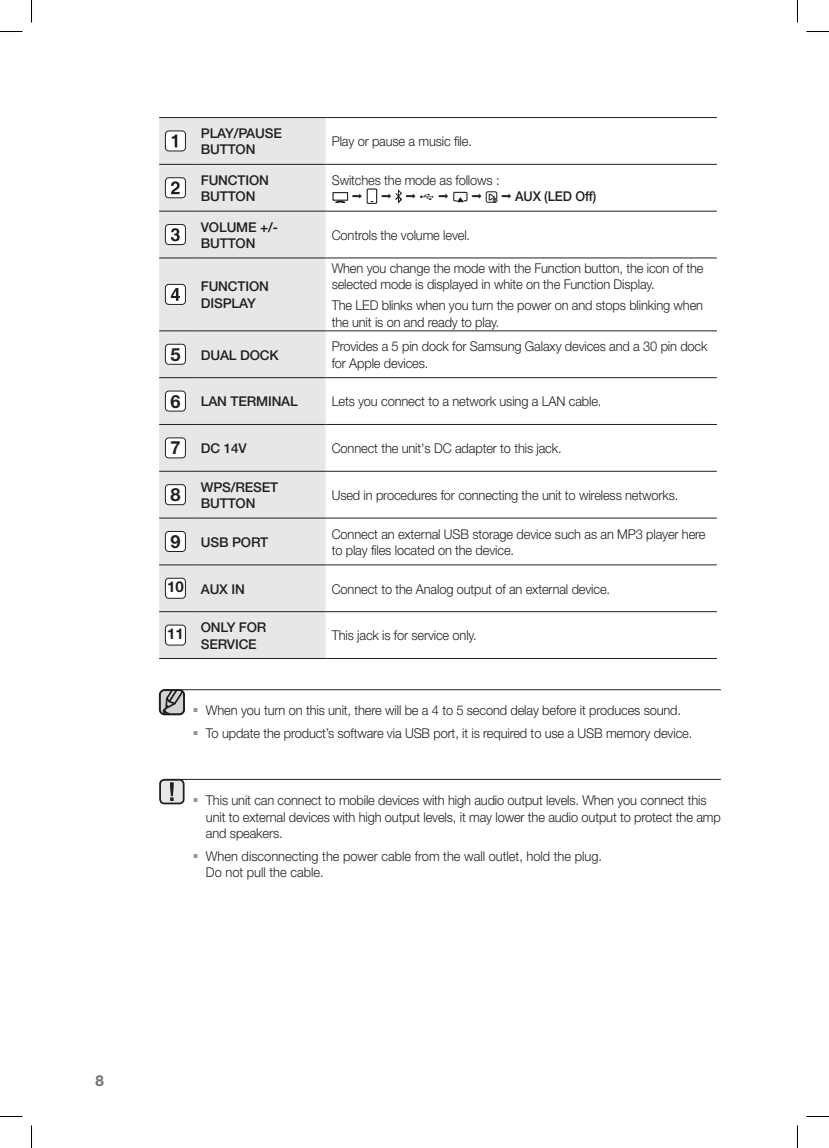
<style>
.page{position:relative;width:829px;height:1148px;background:#fff}
.page>*{position:absolute;margin:0;border:0;box-sizing:border-box;transform-origin:0 0}
.t1{font:700 18.15px "Helvetica Neue";color:#231f20}
.t2{font:700 15px "Helvetica Neue";color:#231f20}
.t3{font:700 15px "Helvetica Neue";color:#6c6d70}
.t4{font:13.5px/16.5px "Helvetica Neue Light si";letter-spacing:-.01em;color:#231f20;scale:.95 1}
.t5{font:13.5px/16.5px "Helvetica Neue Medium si";letter-spacing:-.01em;color:#231f20}
.t6{font:13.5px "Helvetica Neue Medium si";letter-spacing:-.01em;color:#231f20;scale:.95 1}
.t7{font:13.5px "SIBD P1400";color:#231f20;scale:.95 1}
.s1{font-family:"SIBD P1400"}
.s2{font-family:"Helvetica Neue";font-weight:700;font-size:18.15px}
.s3{font-family:"Helvetica Neue";font-weight:700;font-size:15px}
.s4{font-family:"Arial";font-weight:700;font-size:15px;color:#939598}
</style>
<div class="page">
<hr style="left:163px;top:689px;width:557px;height:1px;background:#231f20">
<hr style="left:163px;top:779px;width:557px;height:1px;background:#231f20">
<div style="left:159px;top:118px;width:166px;height:540px;background:#e6e7e9"></div>
<hr style="left:159px;top:117px;width:36px;height:1px;background:#231f20">
<hr style="left:195px;top:117px;width:130px;height:1px;background:#231f20">
<hr style="left:325px;top:117px;width:391px;height:1px;background:#231f20">
<hr style="left:159px;top:164px;width:36px;height:1px;background:#231f20">
<hr style="left:195px;top:164px;width:130px;height:1px;background:#231f20">
<hr style="left:325px;top:164px;width:391px;height:1px;background:#231f20">
<hr style="left:159px;top:211px;width:36px;height:1px;background:#231f20">
<hr style="left:159px;top:257px;width:36px;height:1px;background:#231f20">
<hr style="left:195px;top:257px;width:130px;height:1px;background:#231f20">
<hr style="left:325px;top:257px;width:391px;height:1px;background:#231f20">
<hr style="left:159px;top:330px;width:36px;height:1px;background:#231f20">
<hr style="left:195px;top:330px;width:130px;height:1px;background:#231f20">
<hr style="left:325px;top:330px;width:391px;height:1px;background:#231f20">
<hr style="left:159px;top:377px;width:36px;height:1px;background:#231f20">
<hr style="left:195px;top:377px;width:130px;height:1px;background:#231f20">
<hr style="left:325px;top:377px;width:391px;height:1px;background:#231f20">
<hr style="left:159px;top:424px;width:36px;height:1px;background:#231f20">
<hr style="left:195px;top:424px;width:130px;height:1px;background:#231f20">
<hr style="left:325px;top:424px;width:391px;height:1px;background:#231f20">
<hr style="left:159px;top:471px;width:36px;height:1px;background:#231f20">
<hr style="left:195px;top:471px;width:130px;height:1px;background:#231f20">
<hr style="left:325px;top:471px;width:391px;height:1px;background:#231f20">
<hr style="left:159px;top:517px;width:36px;height:1px;background:#231f20">
<hr style="left:195px;top:517px;width:130px;height:1px;background:#231f20">
<hr style="left:325px;top:517px;width:391px;height:1px;background:#231f20">
<hr style="left:159px;top:564px;width:36px;height:1px;background:#231f20">
<hr style="left:195px;top:564px;width:130px;height:1px;background:#231f20">
<hr style="left:325px;top:564px;width:391px;height:1px;background:#231f20">
<hr style="left:159px;top:611px;width:36px;height:1px;background:#231f20">
<hr style="left:195px;top:611px;width:130px;height:1px;background:#231f20">
<hr style="left:325px;top:611px;width:391px;height:1px;background:#231f20">
<hr style="left:159px;top:658px;width:36px;height:1px;background:#231f20">
<hr style="left:195px;top:658px;width:130px;height:1px;background:#231f20">
<hr style="left:325px;top:658px;width:391px;height:1px;background:#231f20">
<hr style="left:195px;top:211px;width:130px;height:1px;background:#231f20">
<hr style="left:325px;top:211px;width:391px;height:1px;background:#231f20">
<div style="left:165px;top:131px;width:20px;height:20px;background:#fff;border-radius:3px"></div>
<div style="left:165px;top:131px;width:21px;height:20px;border:1px solid #231f20;border-radius:3px"></div>
<svg style="left:172px;top:134px;width:5px;height:13px"></svg>
<div style="left:165px;top:178px;width:20px;height:20px;background:#fff;border-radius:3px"></div>
<div style="left:165px;top:177px;width:21px;height:21px;border:1px solid #231f20;border-radius:3px"></div>
<svg style="left:171px;top:181px;width:8px;height:13px"></svg>
<svg style="left:335px;top:201px;width:10px;height:2px"></svg>
<div style="left:332px;top:192px;width:16px;height:9px;border:1px solid #231f20"></div>
<div style="left:366px;top:188px;width:11px;height:16px;border:1px solid #231f20"></div>
<svg style="left:395px;top:189px;width:7px;height:15px"></svg>
<svg style="left:420px;top:194px;width:13px;height:6px"></svg>
<div style="left:453px;top:192px;width:14px;height:9px;border:1px solid #231f20"></div>
<svg style="left:456px;top:197px;width:8px;height:5px"></svg>
<svg style="left:485px;top:191px;width:12px;height:12px"></svg>
<div style="left:165px;top:224px;width:20px;height:20px;background:#fff;border-radius:3px"></div>
<div style="left:165px;top:224px;width:21px;height:21px;border:1px solid #231f20;border-radius:3px"></div>
<svg style="left:171px;top:228px;width:9px;height:13px"></svg>
<div style="left:165px;top:284px;width:20px;height:20px;background:#fff;border-radius:3px"></div>
<div style="left:165px;top:284px;width:21px;height:20px;border:1px solid #231f20;border-radius:3px"></div>
<svg style="left:171px;top:288px;width:9px;height:13px"></svg>
<div style="left:165px;top:344px;width:20px;height:20px;background:#fff;border-radius:3px"></div>
<div style="left:165px;top:344px;width:21px;height:20px;border:1px solid #231f20;border-radius:3px"></div>
<div style="left:165px;top:391px;width:20px;height:20px;background:#fff;border-radius:3px"></div>
<div style="left:165px;top:391px;width:21px;height:20px;border:1px solid #231f20;border-radius:3px"></div>
<div style="left:165px;top:438px;width:20px;height:20px;background:#fff;border-radius:3px"></div>
<div style="left:165px;top:437px;width:21px;height:21px;border:1px solid #231f20;border-radius:3px"></div>
<div style="left:165px;top:484px;width:20px;height:20px;background:#fff;border-radius:3px"></div>
<div style="left:165px;top:484px;width:21px;height:21px;border:1px solid #231f20;border-radius:3px"></div>
<div style="left:165px;top:531px;width:20px;height:20px;background:#fff;border-radius:3px"></div>
<div style="left:165px;top:531px;width:21px;height:20px;border:1px solid #231f20;border-radius:3px"></div>
<div style="left:165px;top:578px;width:20px;height:20px;background:#fff;border-radius:3px"></div>
<div style="left:165px;top:578px;width:21px;height:20px;border:1px solid #231f20;border-radius:3px"></div>
<div style="left:165px;top:625px;width:20px;height:20px;background:#fff;border-radius:3px"></div>
<div style="left:165px;top:624px;width:21px;height:21px;border:1px solid #231f20;border-radius:3px"></div>
<svg style="left:159px;top:689px;width:26px;height:27px"></svg>
<div style="left:160px;top:779px;width:24px;height:24px;background:#e6e7e9;border-radius:4px"></div>
<div style="left:159px;top:778px;width:25px;height:26px;border:2px solid #231f20;border-radius:4px"></div>
<svg style="left:170px;top:782px;width:4px;height:18px"></svg>
<svg style="left:0;top:31px;width:22px;height:1px"></svg>
<svg style="left:806px;top:31px;width:22px;height:1px"></svg>
<svg style="left:31px;top:0;width:1px;height:23px"></svg>
<svg style="left:31px;top:1125px;width:1px;height:22px"></svg>
<svg style="left:797px;top:0;width:1px;height:23px"></svg>
<svg style="left:797px;top:1125px;width:1px;height:22px"></svg>
<p class="t5" style="left:201px;top:125px;width:74px">PLAY/PAUSE<br>BUTTON</p>
<p class="t4" style="left:331px;top:133px;width:149px">Play or pause a music file.</p>
<p class="t5" style="left:201px;top:171px;width:29px">FUNCTION<br>BUTTON</p>
<p class="t4" style="left:331px;top:171px;width:178px">Switches the mode as follows :</p>
<p class="t7" style="left:351px;top:189px;width:14px">;</p>
<p class="t7" style="left:381px;top:189px;width:39px">; ;</p>
<p class="t7" style="left:437px;top:189px;width:14px">;</p>
<p class="t7" style="left:471px;top:189px;width:14px">;</p>
<p class="t6" style="left:500px;top:188px;width:102px"><span class="s1">;</span> AUX (LED Off)</p>
<p class="t5" style="left:201px;top:218px;width:79px">VOLUME +/-<br>BUTTON</p>
<p class="t4" style="left:331px;top:226px;width:147px">Controls the volume level.</p>
<p class="t5" style="left:201px;top:278px;width:48px">FUNCTION<br>DISPLAY</p>
<p class="t4" style="left:331px;top:259px;width:393px">When you change the mode with the Function button, the icon of the selected mode is displayed in white on the Function Display.</p>
<p class="t4" style="left:331px;top:297px;width:392px">The LED blinks when you turn the power on and stops blinking when the unit is on and ready to play.</p>
<p class="t5" style="left:170px;top:346px;width:80px"><span class="s2">5</span> DUAL DOC</p>
<p class="t5" style="left:269px;top:346px;width:11px">K</p>
<p class="t4" style="left:331px;top:338px;width:397px">Provides a 5 pin dock for Samsung Galaxy devices and a 30 pin dock for Apple devices.</p>
<p class="t5" style="left:170px;top:393px;width:70px"><span class="s2">6</span> LANTER</p>
<p class="t5" style="left:256px;top:393px;width:43px">MINAL</p>
<p class="t4" style="left:331px;top:393px;width:285px">Lets you connect to a network using a LAN cable.</p>
<p class="t5" style="left:170px;top:440px;width:78px"><span class="s2">7</span> DC 14V</p>
<p class="t4" style="left:331px;top:440px;width:243px">Connect the unit's DC adapter to this jack.</p>
<h1 class="t1" style="left:170px;top:483px;width:12px">8</h1>
<p class="t5" style="left:201px;top:478px;width:45px">WPS/RESET<br>BUTTON</p>
<p class="t4" style="left:331px;top:486px;width:366px">Used in procedures for connecting the unit to wireless networks.</p>
<p class="t5" style="left:170px;top:533px;width:81px"><span class="s2">9</span> USB PORT</p>
<p class="t4" style="left:331px;top:525px;width:395px">Connect an external USB storage device such as an MP3 player here to play files located on the device.</p>
<p class="t5" style="left:167px;top:580px;width:71px"><span class="s3">10</span> AUX IN</p>
<p class="t4" style="left:331px;top:580px;width:294px">Connect to the Analog output of an external device.</p>
<p class="t2" style="left:167px;top:624px;width:18px">11</p>
<p class="t5" style="left:201px;top:618px;width:48px">ONLYFOR<br>SER</p>
<p class="t4" style="left:331px;top:627px;width:154px">This jack is for service only.</p>
<p class="t5" style="left:227px;top:635px;width:16px">VICE</p>
<p class="t4" style="left:193px;top:702px;width:515px"><span class="s4">▪</span> When you turn on this unit, there will be a 4 to 5 second delay before it produces sound.</p>
<p class="t4" style="left:193px;top:724px;width:526px"><span class="s4">▪</span> To update the product’s software via USB port, it is required to use a USB memory device.</p>
<p class="t4" style="left:206px;top:791px;width:543px;text-indent:-13px"><span class="s4">▪</span> This unit can connect to mobile devices with high audio output levels. When you connect this unit to external devices with high output levels, it may lower the audio output to protect the amp and speakers.</p>
<p class="t4" style="left:206px;top:847px;width:418px;text-indent:-13px"><span class="s4">▪</span> When disconnecting the power cable from the wall outlet, hold the plug.<br>Do not pull the cable.</p>
<p class="t3" style="left:95px;top:1070px;width:10px">8</p>
</div>
